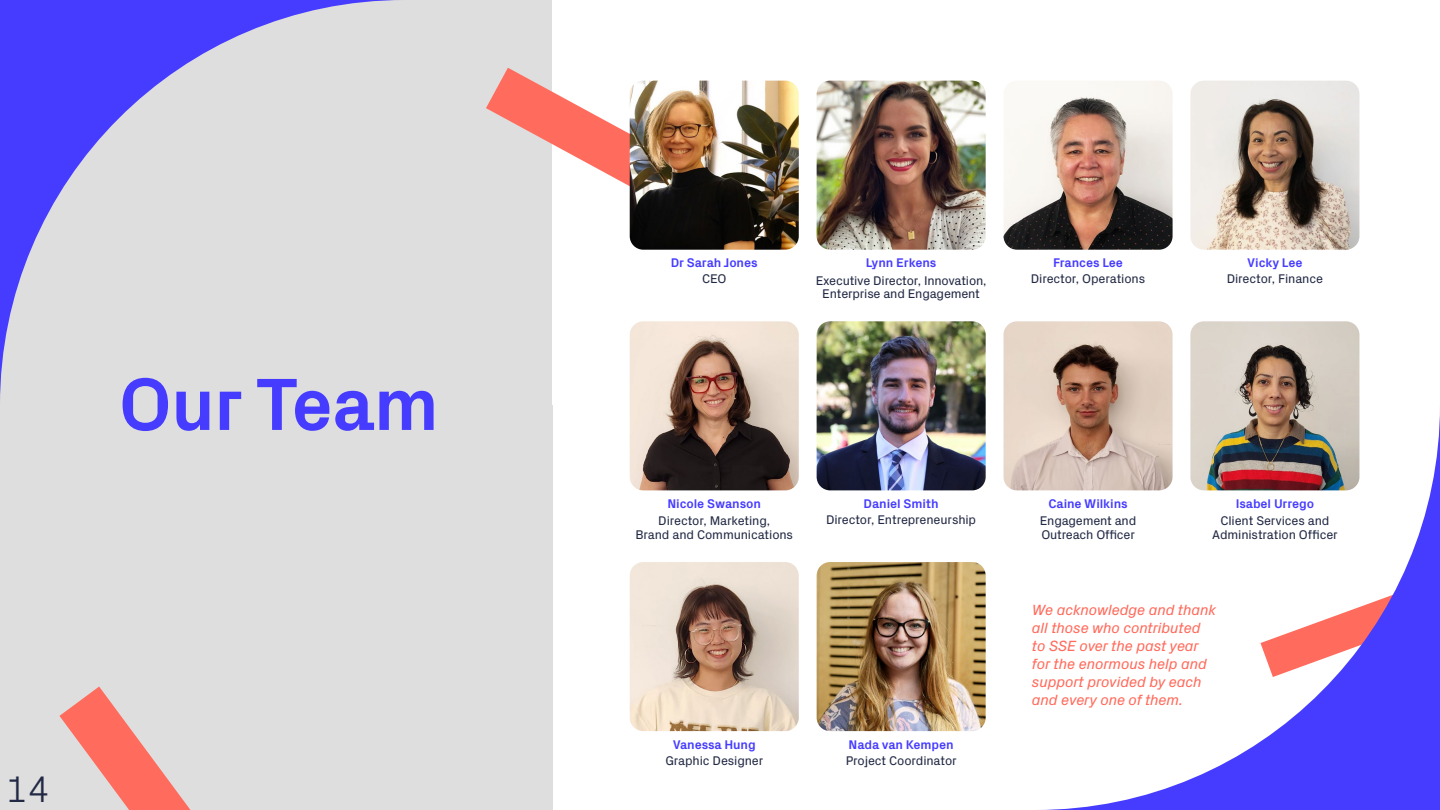
<style>
.page{position:relative;width:1440px;height:810px;background:#fff}
.page>*{position:absolute;margin:0;border:0;box-sizing:border-box;transform-origin:0 0}
.t1{font:700 75px "Px Grotesk";letter-spacing:-.015em;color:#463cff}
.t2{font:300 37.5px "Px Grotesk";color:#222944}
.t3{font:italic 15px/18px "Px Grotesk";letter-spacing:-.015em;color:#ff6b5c}
.t4{font:12.75px/13.5px "Px Grotesk";letter-spacing:-.01em;color:#222944;text-align:center}
.t5{font:700 12.75px "Px Grotesk";letter-spacing:-.01em;color:#463cff}
</style>
<div class="page">
<div style="left:0;top:0;width:552px;height:810px;background:#dedede"></div>
<svg style="left:0;top:0;width:397px;height:397px"></svg>
<svg style="left:486px;top:68px;width:219px;height:147px"></svg>
<svg style="left:59px;top:687px;width:131px;height:123px"></svg>
<svg style="left:1035px;top:405px;width:405px;height:405px"></svg>
<img style="left:630px;top:81px;width:169px;height:169px">
<img style="left:1004px;top:81px;width:169px;height:169px">
<img style="left:817px;top:321px;width:169px;height:169px">
<img style="left:817px;top:81px;width:169px;height:169px">
<img style="left:630px;top:321px;width:169px;height:169px">
<img style="left:1004px;top:321px;width:169px;height:169px">
<img style="left:1190px;top:321px;width:169px;height:169px">
<img style="left:630px;top:562px;width:169px;height:169px">
<img style="left:817px;top:562px;width:169px;height:169px">
<img style="left:1190px;top:81px;width:169px;height:169px">
<h1 class="t1" style="left:118px;top:350px;width:322px">Our Team</h1>
<h2 class="t2" style="left:5px;top:762px;width:46px">14</h2>
<p class="t5" style="left:671px;top:254px;width:88px">Dr Sarah Jones</p>
<p class="t4" style="left:702px;top:271px;width:26px">CEO</p>
<p class="t5" style="left:866px;top:254px;width:72px">Lynn Erkens</p>
<p class="t4" style="left:816px;top:273px;width:172px">Executive Director, Innovation,<br>Enterprise and Engagement</p>
<p class="t5" style="left:1053px;top:254px;width:72px">Frances Lee</p>
<p class="t4" style="left:1031px;top:271px;width:116px">Director, Operations</p>
<p class="t5" style="left:1247px;top:254px;width:57px">Vicky Lee</p>
<p class="t4" style="left:1227px;top:271px;width:98px">Director, Finance</p>
<p class="t5" style="left:668px;top:495px;width:95px">Nicole Swanson</p>
<p class="t4" style="left:635px;top:513px;width:159px">Director, Marketing,<br>Brand and Communications</p>
<p class="t5" style="left:864px;top:495px;width:77px">Daniel Smith</p>
<p class="t4" style="left:826px;top:512px;width:152px">Director, Entrepreneurship</p>
<p class="t5" style="left:673px;top:735px;width:85px">Vanessa Hung</p>
<p class="t4" style="left:665px;top:753px;width:99px">Graphic Designer</p>
<p class="t5" style="left:849px;top:735px;width:107px">Nada van Kempen</p>
<p class="t4" style="left:846px;top:753px;width:113px">Project Coordinator</p>
<p class="t5" style="left:1048px;top:495px;width:81px">Caine Wilkins</p>
<p class="t4" style="left:1040px;top:513px;width:98px;text-align:left">Engagement and<br>Outreach Officer</p>
<p class="t5" style="left:1236px;top:495px;width:80px">Isabel Urrego</p>
<p class="t4" style="left:1212px;top:513px;width:127px">Client Services and<br>Administration Officer</p>
<p class="t3" style="left:1032px;top:600px;width:186px">We acknowledge and thank all those who contributed to SSE over the past year for the enormous help and support provided by each and every one of them.</p>
</div>
